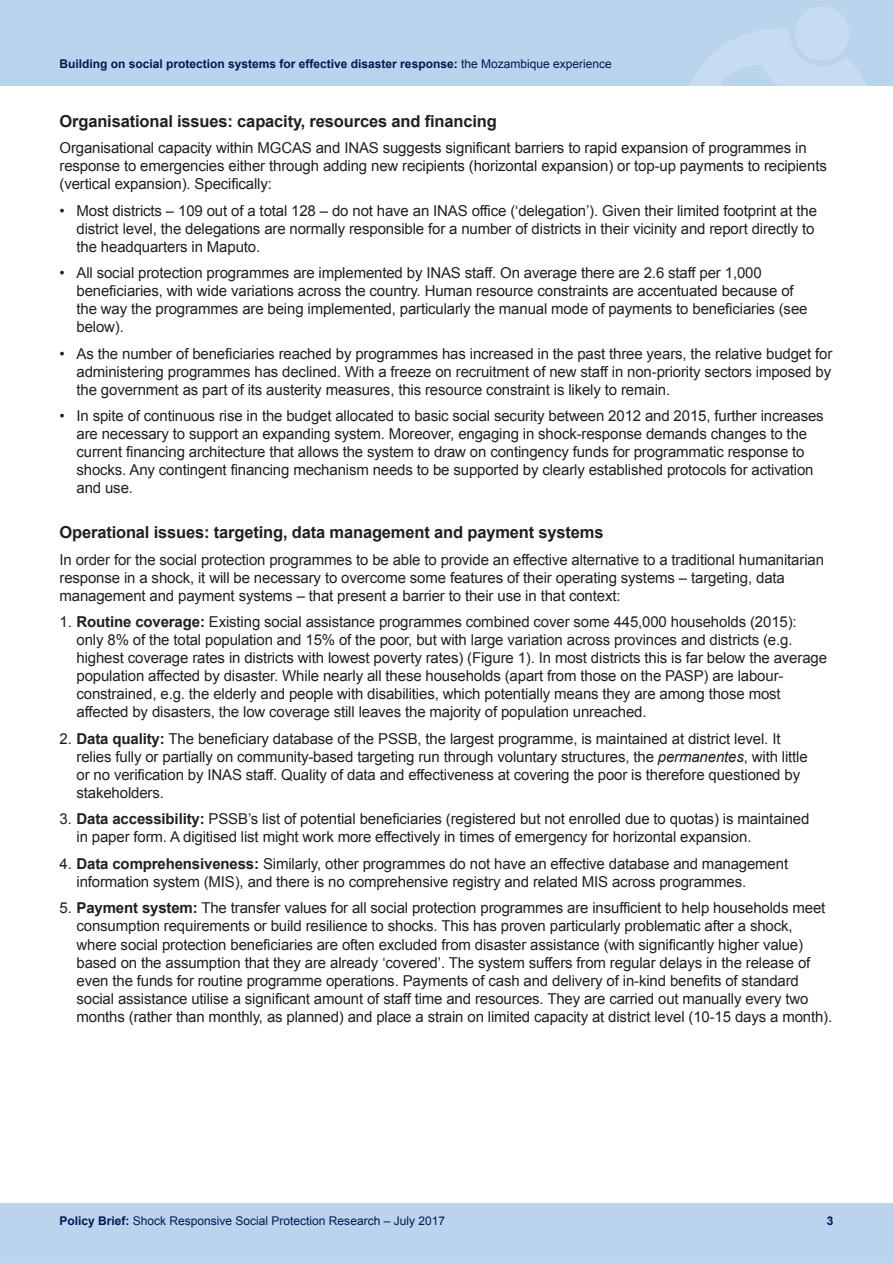
<style>
.page{position:relative;width:893px;height:1263px;background:#fff}
.page>*{position:absolute;margin:0;border:0;box-sizing:border-box;transform-origin:0 0}
.t1{font:700 16.5px "Arial";letter-spacing:-.01em;color:#231f20}
.t2{font:15px/18px "Arial";letter-spacing:-.01em;color:#231f20}
.t3{font:700 12px "Arial";color:#001954}
.t4{font:12px "Arial";color:#001954}
.s1{font-weight:400}
.s2{font-weight:700}
.s3{font-style:italic}
</style>
<div class="page">
<div style="left:0;top:1203px;width:893px;height:60px;background:#bad4ed"></div>
<div style="left:0;top:0;width:893px;height:85px;background:#bad4ed"></div>
<svg style="left:645px;top:7px;width:234px;height:79px"></svg>
<p class="t3" style="left:60px;top:57px;width:554px">Building on social protection systems for effective disaster response: <span class="s1">the Mozambique experience</span></p>
<p class="t1" style="left:60px;top:112px;width:439px">Organisational issues: capacity, resources and financing</p>
<p class="t2" style="left:60px;top:139px;width:769px">Organisational capacity within MGCAS and INAS suggests significant barriers to rapid expansion of programmes in response to emergencies either through adding new recipients (horizontal expansion) or top-up payments to recipients (vertical expansion). Specifically:</p>
<p class="t2" style="left:77px;top:202px;width:742px;text-indent:-17px">• Most districts – 109 out of a total 128 – do not have an INAS office (‘delegation’). Given their limited footprint at the district level, the delegations are normally responsible for a number of districts in their vicinity and report directly to the headquarters in Maputo.</p>
<p class="t2" style="left:77px;top:264px;width:732px;text-indent:-17px">• All social protection programmes are implemented by INAS staff. On average there are 2.6 staff per 1,000 beneficiaries, with wide variations across the country. Human resource constraints are accentuated because of the way the programmes are being implemented, particularly the manual mode of payments to beneficiaries (see below).</p>
<p class="t2" style="left:77px;top:345px;width:757px;text-align:justify;text-indent:-17px">• As the number of beneficiaries reached by programmes has increased in the past three years, the relative budget for administering programmes has declined. With a freeze on recruitment of new staff in non-priority sectors imposed by the government as part of its austerity measures, this resource constraint is likely to remain.</p>
<p class="t2" style="left:77px;top:407px;width:749px;text-indent:-17px">• In spite of continuous rise in the budget allocated to basic social security between 2012 and 2015, further increases are necessary to support an expanding system. Moreover, engaging in shock-response demands changes to the current financing architecture that allows the system to draw on contingency funds for programmatic response to shocks. Any contingent financing mechanism needs to be supported by clearly established protocols for activation and use.</p>
<p class="t1" style="left:60px;top:523px;width:546px">Operational issues: targeting, data management and payment systems</p>
<p class="t2" style="left:60px;top:551px;width:766px">In order for the social protection programmes to be able to provide an effective alternative to a traditional humanitarian response in a shock, it will be necessary to overcome some features of their operating systems – targeting, data management and payment systems – that present a barrier to their use in that context:</p>
<p class="t2" style="left:77px;top:613px;width:752px;text-indent:-17px">1. <span class="s2">Routine coverage:</span> Existing social assistance programmes combined cover some 445,000 households (2015): only 8% of the total population and 15% of the poor, but with large variation across provinces and districts (e.g. highest coverage rates in districts with lowest poverty rates) (Figure 1). In most districts this is far below the average population affected by disaster. While nearly all these households (apart from those on the PASP) are labour&shy;constrained, e.g. the elderly and people with disabilities, which potentially means they are among those most affected by disasters, the low coverage still leaves the majority of population unreached.</p>
<p class="t2" style="left:77px;top:730px;width:733px;text-indent:-17px">2. <span class="s2">Data quality:</span> The beneficiary database of the PSSB, the largest programme, is maintained at district level. It relies fully or partially on community-based targeting run through voluntary structures, the <span class="s3">permanentes</span>, with little or no verification by INAS staff. Quality of data and effectiveness at covering the poor is therefore questioned by stakeholders.</p>
<p class="t2" style="left:77px;top:810px;width:734px;text-indent:-17px">3. <span class="s2">Data accessibility:</span> PSSB’s list of potential beneficiaries (registered but not enrolled due to quotas) is maintained in paper form. A digitised list might work more effectively in times of emergency for horizontal expansion.</p>
<p class="t2" style="left:77px;top:855px;width:713px;text-indent:-17px">4. <span class="s2">Data comprehensiveness:</span> Similarly, other programmes do not have an effective database and management information system (MIS), and there is no comprehensive registry and related MIS across programmes.</p>
<p class="t2" style="left:77px;top:899px;width:757px;text-indent:-17px">5. <span class="s2">Payment system:</span> The transfer values for all social protection programmes are insufficient to help households meet consumption requirements or build resilience to shocks. This has proven particularly problematic after a shock, where social protection beneficiaries are often excluded from disaster assistance (with significantly higher value) based on the assumption that they are already ‘covered’. The system suffers from regular delays in the release of even the funds for routine programme operations. Payments of cash and delivery of in-kind benefits of standard social assistance utilise a significant amount of staff time and resources. They are carried out manually every two months (rather than monthly, as planned) and place a strain on limited capacity at district level (10-15 days a month).</p>
<p class="t4" style="left:60px;top:1214px;width:387px"><span class="s2">Policy Brief:</span> Shock Responsive Social Protection Research – July 2017</p>
<p class="t3" style="left:827px;top:1214px;width:8px">3</p>
</div>
